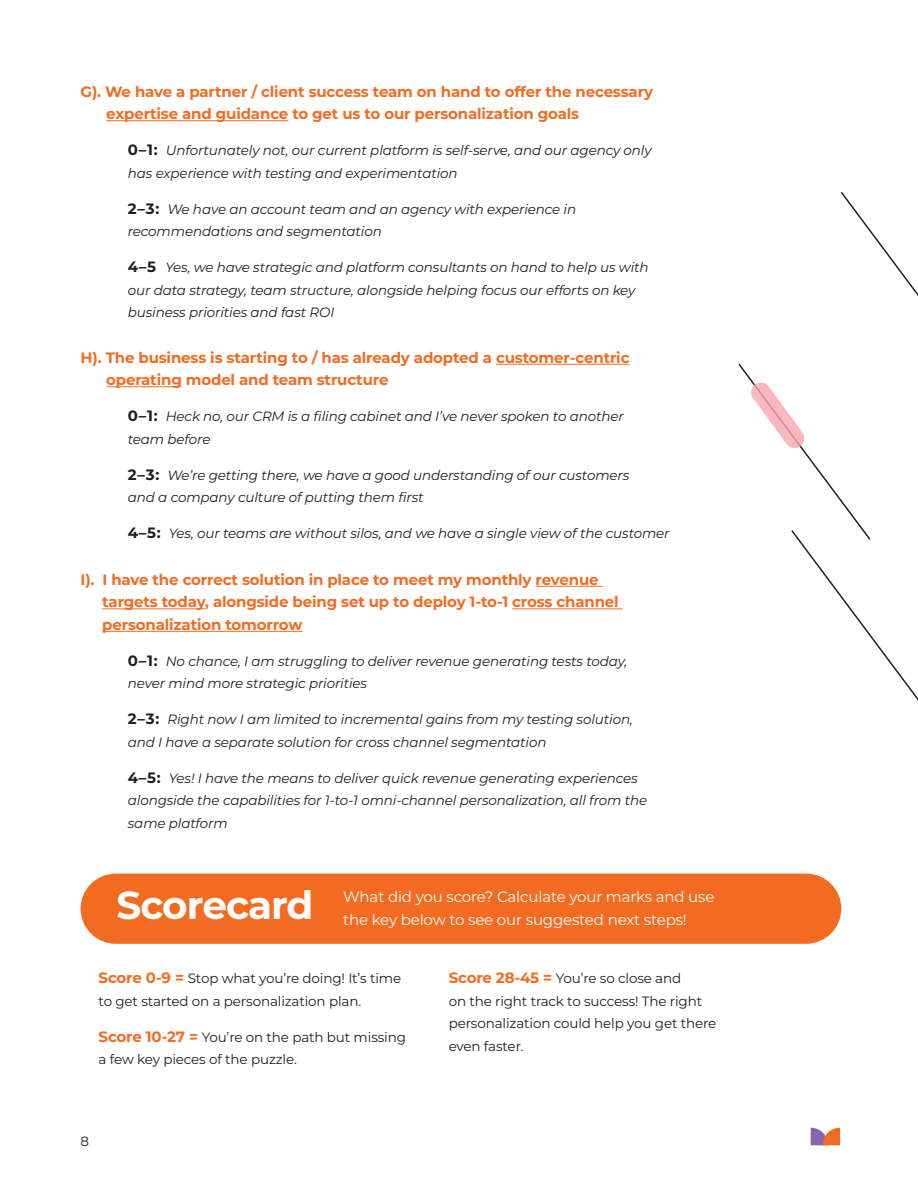
<style>
.page{position:relative;width:918px;height:1188px;background:#fff}
.page>*{position:absolute;margin:0;border:0;box-sizing:border-box;transform-origin:0 0}
.t1{font:700 39px "Montserrat";letter-spacing:-.025em;color:#fff}
.t2{font:700 15px/22.5px "Montserrat";letter-spacing:-.01em;color:#f36b21}
.t3{font:15px "Montserrat";letter-spacing:-.01em;color:#fff}
.t4{font:italic 13.5px/22.5px "Montserrat";letter-spacing:-.01em;color:#1f1f1f}
.t5{font:13.5px/22.5px "Montserrat";letter-spacing:-.01em;color:#1f1f1f}
.s1{font-weight:700;font-style:normal;font-size:15px}
.s2{font-weight:700;font-size:15px;color:#f36b21}
</style>
<div class="page">
<div style="left:81px;top:874px;width:760px;height:70px;background:#f36b21;border-radius:35px"></div>
<hr style="left:106px;top:120px;width:182px;height:1px;background:#f36b21">
<hr style="left:496px;top:364px;width:133px;height:1px;background:#f36b21">
<hr style="left:106px;top:386px;width:76px;height:1px;background:#f36b21">
<hr style="left:536px;top:586px;width:67px;height:1px;background:#f36b21">
<hr style="left:102px;top:608px;width:103px;height:1px;background:#f36b21">
<hr style="left:512px;top:608px;width:111px;height:1px;background:#f36b21">
<hr style="left:102px;top:631px;width:200px;height:1px;background:#f36b21">
<svg style="left:840px;top:192px;width:78px;height:104px"></svg>
<svg style="left:811px;top:1128px;width:29px;height:17px"></svg>
<svg style="left:738px;top:363px;width:180px;height:338px"></svg>
<p class="t2" style="left:106px;top:79px;width:548px;text-indent:-26px">G). We have a partner / client success team on hand to offer the necessary expertise and guidance to get us to our personalization goals</p>
<p class="t4" style="left:128px;top:139px;width:525px"><span class="s1">0–1:</span> Unfortunately not, our current platform is self-serve, and our agency only has experience with testing and experimentation</p>
<p class="t4" style="left:128px;top:197px;width:450px"><span class="s1">2–3:</span> We have an account team and an agency with experience in recommendations and segmentation</p>
<p class="t4" style="left:128px;top:256px;width:522px"><span class="s1">4–5</span> Yes, we have strategic and platform consultants on hand to help us with our data strategy, team structure, alongside helping focus our efforts on key business priorities and fast ROI</p>
<p class="t2" style="left:106px;top:345px;width:525px;text-indent:-26px">H). The business is starting to / has already adopted a customer-centric operating model and team structure</p>
<p class="t4" style="left:128px;top:405px;width:498px"><span class="s1">0–1:</span> Heck no, our CRM is a filing cabinet and I’ve never spoken to another team before</p>
<p class="t4" style="left:128px;top:463px;width:503px"><span class="s1">2–3:</span> We’re getting there, we have a good understanding of our customers and a company culture of putting them first</p>
<p class="t4" style="left:128px;top:522px;width:543px"><span class="s1">4–5:</span> Yes, our teams are without silos, and we have a single view of the customer</p>
<p class="t2" style="left:102px;top:568px;width:518px;text-indent:-22px">I). I have the correct solution in place to meet my monthly revenue targets today, alongside being set up to deploy 1-to-1 cross channel personalization tomorrow</p>
<p class="t4" style="left:128px;top:649px;width:501px"><span class="s1">0–1:</span> No chance, I am struggling to deliver revenue generating tests today, never mind more strategic priorities</p>
<p class="t4" style="left:128px;top:708px;width:507px"><span class="s1">2–3:</span> Right now I am limited to incremental gains from my testing solution, and I have a separate solution for cross channel segmentation</p>
<p class="t4" style="left:128px;top:766px;width:521px"><span class="s1">4–5:</span> Yes! I have the means to deliver quick revenue generating experiences alongside the capabilities for 1-to-1 omni-channel personalization, all from the same platform</p>
<h1 class="t1" style="left:117px;top:877px;width:199px">Scorecard</h1>
<p class="t3" style="left:343px;top:887px;width:373px">What did you score? Calculate your marks and use</p>
<p class="t3" style="left:343px;top:909px;width:345px">the key below to see our suggested next steps!</p>
<p class="t5" style="left:99px;top:967px;width:304px"><span class="s2">Score 0-9 =</span> Stop what you’re doing! It’s time to get started on a personalization plan.</p>
<p class="t5" style="left:99px;top:1025px;width:309px"><span class="s2">Score 10-27 =</span> You’re on the path but missing a few key pieces of the puzzle.</p>
<p class="t5" style="left:81px;top:1129px;width:10px">8</p>
<p class="t5" style="left:449px;top:967px;width:269px"><span class="s2">Score 28-45 =</span> You’re so close and<br>on the right track to success! The right personalization could help you get there even faster.</p>
</div>
